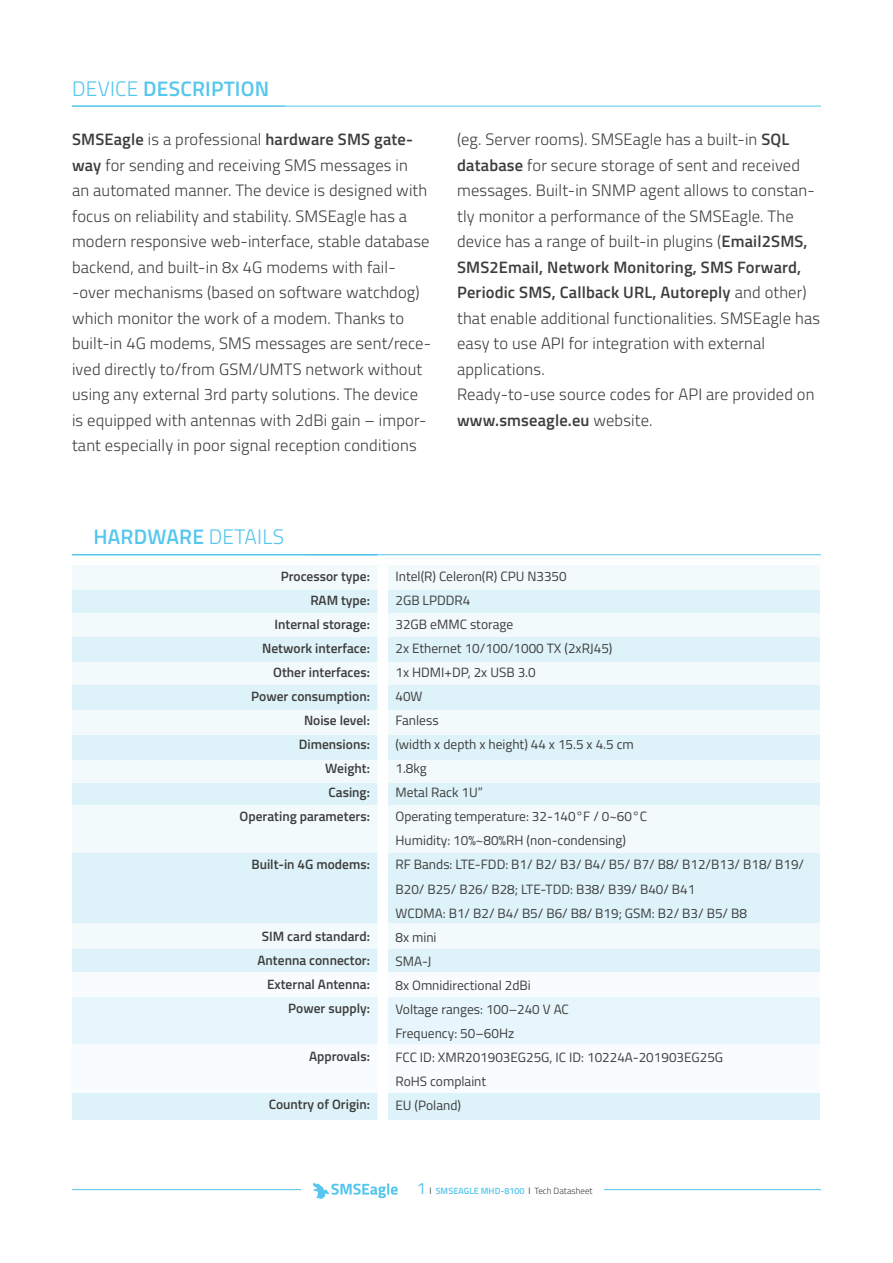
<style>
.page{position:relative;width:893px;height:1263px;background:#fff}
.page>*{position:absolute;margin:0;border:0;box-sizing:border-box;transform-origin:0 0}
.Normalny{font:600 21px "Titillium Web";letter-spacing:.01em;color:#55c6ed}
.t1{font:300 16.5px/25.5px "Titillium Web";letter-spacing:.01em;color:#3d3d3b}
.t2{font:600 16.5px "Titillium Web";letter-spacing:.01em;color:#3d3d3b}
.t3{font:13.5px/24px "Titillium Web";color:#3d3d3b}
.t4{font:600 13.5px "Titillium Web";color:#3d3d3b}
.t5{font:600 9px "Titillium Web";letter-spacing:.01em;color:#55c6ed}
.s1{font-weight:300}
.s2{font-weight:600}
.s3{font-weight:400;font-size:16.5px}
.s4{font-weight:400;color:#3d3d3b}
.s5{font-weight:300;color:#3d3d3b}
</style>
<div class="page">
<hr style="left:72px;top:1189px;width:749px;height:1px;background:#55c6ed">
<hr style="left:72px;top:105px;width:213px;height:2px;background:#55c6ed">
<hr style="left:285px;top:106px;width:536px;height:1px;background:#55c6ed">
<div style="left:301px;top:1176px;width:108px;height:30px;background:#fff"></div>
<svg style="left:313px;top:1183px;width:85px;height:16px"></svg>
<div style="left:72px;top:589px;width:748px;height:24px;background:#def2fa"></div>
<div style="left:72px;top:565px;width:748px;height:24px;background:#f3fafc"></div>
<div style="left:72px;top:613px;width:748px;height:24px;background:#f3fafc"></div>
<div style="left:72px;top:661px;width:748px;height:24px;background:#f3fafc"></div>
<div style="left:72px;top:710px;width:748px;height:31px;background:#f3fafc"></div>
<div style="left:72px;top:757px;width:748px;height:31px;background:#f3fafc"></div>
<div style="left:72px;top:804px;width:748px;height:49px;background:#f3fafc"></div>
<div style="left:72px;top:913px;width:748px;height:49px;background:#f3fafc"></div>
<div style="left:72px;top:997px;width:748px;height:47px;background:#e7f6fd"></div>
<div style="left:72px;top:637px;width:748px;height:24px;background:#def2fa"></div>
<div style="left:72px;top:685px;width:748px;height:25px;background:#def2fa"></div>
<div style="left:72px;top:735px;width:748px;height:24px;background:#def2fa"></div>
<div style="left:72px;top:853px;width:748px;height:70px;background:#def2fa"></div>
<div style="left:72px;top:950px;width:748px;height:23px;background:#def2fa"></div>
<div style="left:71px;top:1044px;width:749px;height:49px;background:#f9fcfe"></div>
<div style="left:72px;top:783px;width:748px;height:22px;background:#def2fa"></div>
<div style="left:72px;top:973px;width:748px;height:24px;background:#f9fcfe"></div>
<hr style="left:305px;top:554px;width:516px;height:1px;background:#55c6ed">
<hr style="left:72px;top:554px;width:305px;height:1px;background:#55c6ed">
<div style="left:73px;top:1093px;width:747px;height:27px;background:#def2fa"></div>
<div style="left:405px;top:1175px;width:199px;height:30px;background:#fff"></div>
<div style="left:377px;top:565px;width:11px;height:570px;background:#fff"></div>
<p class="Normalny" style="left:72px;top:73px;width:199px"><span class="s1">DEVICE</span> DESCRIPTION</p>
<p class="t1" style="left:72px;top:126px;width:360px"><span class="s2">SMSEagle</span> is a professional <span class="s2">hardware SMS gate&shy;way</span> for sending and receiving SMS messages in<br>an automated manner. The device is designed with focus on reliability and stability. SMSEagle has a modern responsive web-interface, stable database backend, and built-in 8x 4G modems with fail--over mechanisms (based on software watchdog) which monitor the work of a modem. Thanks to built-in 4G modems, SMS messages are sent/rece&shy;ived directly to/from GSM/UMTS network without using any external 3rd party solutions. The device is equipped with antennas with 2dBi gain – impor&shy;tant especially in poor signal reception conditions</p>
<p class="t1" style="left:457px;top:126px;width:364px">(eg. Server rooms). SMSEagle has a built-in <span class="s2">SQL database</span> for secure storage of sent and received messages. Built-in SNMP agent allows to constan&shy;tly monitor a performance of the SMSEagle. The device has a range of built-in plugins (<span class="s2">Email2SMS, SMS2Email, Network Monitoring, SMS Forward, Periodic SMS, Callback URL, Autoreply</span> and other) that enable additional functionalities. SMSEagle has easy to use API for integration with external</p>
<p class="t1" style="left:457px;top:355px;width:89px">applications.</p>
<p class="t1" style="left:457px;top:381px;width:359px">Ready-to-use source codes for API are provided on</p>
<p class="t2" style="left:457px;top:408px;width:197px">www.smseagle.eu <span class="s1">website.</span></p>
<p class="Normalny" style="left:93px;top:521px;width:192px">HARDWARE <span class="s1">DETAILS</span></p>
<p class="t4" style="left:281px;top:566px;width:91px">Processor type:</p>
<p class="t4" style="left:310px;top:590px;width:61px">RAM type:</p>
<p class="t4" style="left:275px;top:614px;width:97px">Internal storage:</p>
<p class="t4" style="left:262px;top:638px;width:109px">Network interface:</p>
<p class="t4" style="left:273px;top:662px;width:98px">Other interfaces:</p>
<p class="t4" style="left:251px;top:686px;width:120px">Power consumption:</p>
<p class="t4" style="left:304px;top:710px;width:67px">Noise level:</p>
<p class="t4" style="left:299px;top:734px;width:73px">Dimensions:</p>
<p class="t4" style="left:325px;top:758px;width:46px">Weight:</p>
<p class="t4" style="left:328px;top:782px;width:43px">Casing:</p>
<p class="t4" style="left:240px;top:806px;width:132px">Operating parameters:</p>
<p class="t4" style="left:251px;top:854px;width:120px">Built-in 4G modems:</p>
<p class="t4" style="left:262px;top:926px;width:110px">SIM card standard:</p>
<p class="t4" style="left:258px;top:950px;width:114px">Antenna connector:</p>
<p class="t4" style="left:267px;top:974px;width:104px">External Antenna:</p>
<p class="t4" style="left:288px;top:998px;width:83px">Power supply:</p>
<p class="t4" style="left:309px;top:1046px;width:62px">Approvals:</p>
<p class="t4" style="left:269px;top:1094px;width:103px">Country of Origin:</p>
<p class="t3" style="left:395px;top:564px;width:173px">Intel(R) Celeron(R) CPU N3350</p>
<p class="t3" style="left:395px;top:588px;width:76px">2GB LPDDR4</p>
<p class="t3" style="left:395px;top:612px;width:119px">32GB eMMC storage</p>
<p class="t3" style="left:395px;top:636px;width:219px">2x Ethernet 10/100/1000 TX (2xRJ45)</p>
<p class="t3" style="left:395px;top:660px;width:142px">1x HDMI+DP, 2x USB 3.0</p>
<p class="t3" style="left:395px;top:684px;width:29px">40W</p>
<p class="t3" style="left:395px;top:708px;width:45px">Fanless</p>
<p class="t3" style="left:395px;top:732px;width:240px">(width x depth x height) 44 x 15.5 x 4.5 cm</p>
<p class="t3" style="left:395px;top:756px;width:33px">1.8kg</p>
<p class="t3" style="left:395px;top:780px;width:89px">Metal Rack 1U”</p>
<p class="t3" style="left:395px;top:804px;width:253px">Operating temperature: 32-140°F / 0~60°C</p>
<p class="t3" style="left:395px;top:828px;width:232px">Humidity: 10%~80%RH (non-condensing)</p>
<p class="t3" style="left:395px;top:852px;width:410px">RF Bands: LTE-FDD: B1/ B2/ B3/ B4/ B5/ B7/ B8/ B12/B13/ B18/ B19/<br>B20/ B25/ B26/ B28; LTE-TDD: B38/ B39/ B40/ B41</p>
<p class="t3" style="left:395px;top:900px;width:353px">WCDMA: B1/ B2/ B4/ B5/ B6/ B8/ B19; GSM: B2/ B3/ B5/ B8</p>
<p class="t3" style="left:395px;top:924px;width:43px">8x mini</p>
<p class="t3" style="left:395px;top:948px;width:37px">SMA-J</p>
<p class="t3" style="left:395px;top:972px;width:137px">8x Omnidirectional 2dBi</p>
<p class="t3" style="left:395px;top:996px;width:175px">Voltage ranges: 100–240 V AC</p>
<p class="t3" style="left:395px;top:1020px;width:120px">Frequency: 50–60Hz</p>
<p class="t3" style="left:395px;top:1044px;width:329px">FCC ID: XMR201903EG25G, IC ID: 10224A-201903EG25G</p>
<p class="t3" style="left:395px;top:1068px;width:92px">RoHS complaint</p>
<p class="t3" style="left:395px;top:1092px;width:67px">EU (Poland)</p>
<p class="t5" style="left:417px;top:1183px;width:177px"><span class="s3">1</span> <span class="s4">l</span> SMSEAGLE MHD-8100 <span class="s4">l</span> <span class="s5">Tech Datasheet</span></p>
</div>
